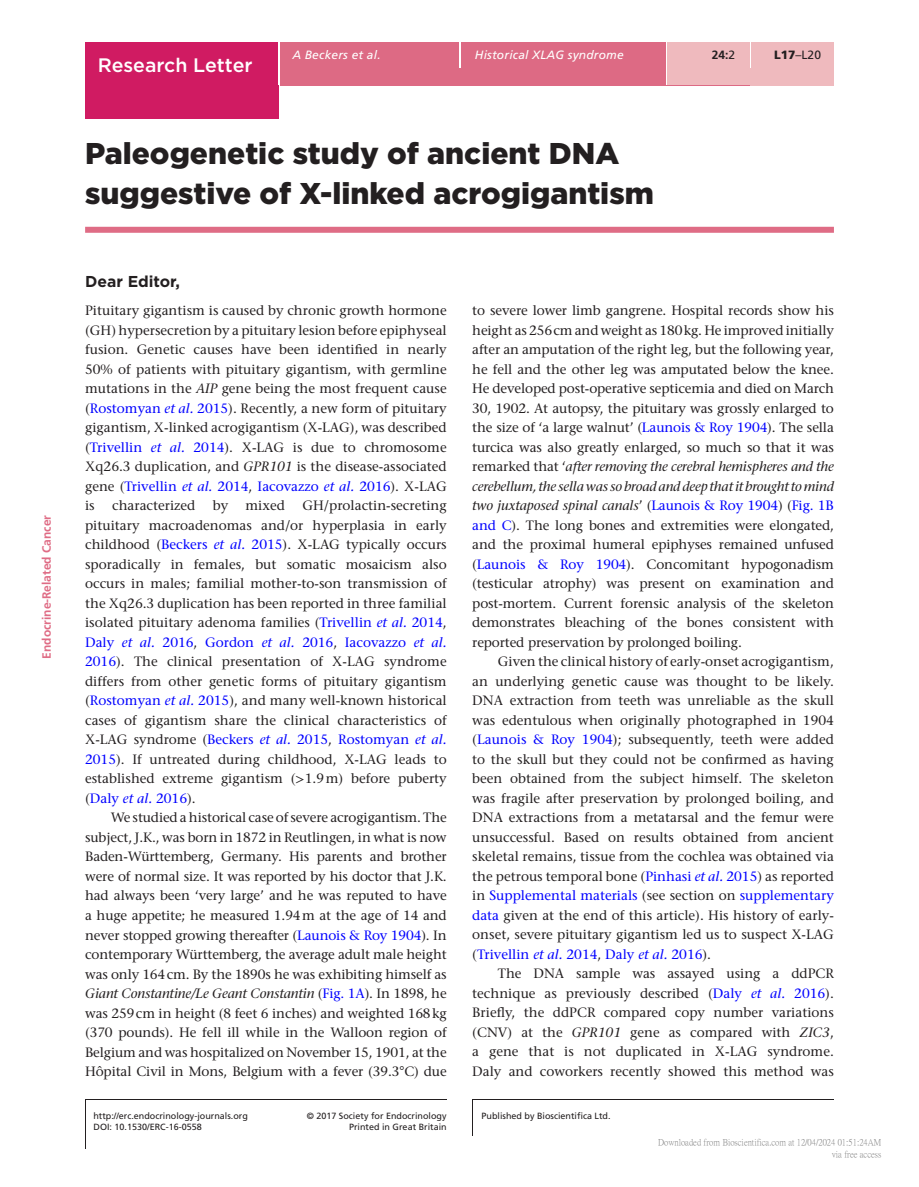
<style>
.page{position:relative;width:919px;height:1187px;background:#fff}
.page>*{position:absolute;margin:0;border:0;box-sizing:border-box;transform-origin:0 0}
.t1{font:900 30px/39px "Gotham";color:#231f20}
.t2{font:500 19.5px "Gotham";color:#fff}
.t3{font:700 15.75px "Gotham";color:#231f20}
.t4{font:500 13.5px/19.5px "Stone Serif Std";color:#231f20;text-align:justify}
.t5{font:italic 12px "Frutiger LT Std";letter-spacing:.015em;color:#fff}
.t6{font:700 12px "Frutiger LT Std";color:#df6c85}
.t7{font:12px "Frutiger LT Std";color:#231f20}
.t8{font:700 12px "Frutiger LT Std";color:#231f20}
.t9{font:9px/11.4px "Frutiger LT Std";color:#231f20;text-align:right}
.t10{font:9px/12px "P Ming Li U";color:rgb(0 0 0/.5);text-align:right}
.s1{font-weight:400}
.s2{font-weight:900}
.s3{font-style:italic}
.s4{color:#00f}
.s5{font-style:italic;color:#00f}
.s6{font-family:"STIX General";font-weight:400}
</style>
<div class="page">
<div style="left:85px;top:43px;width:194px;height:76px;background:#d01b62"></div>
<div style="left:280px;top:51px;width:553px;height:34px;background:#dd6a84"></div>
<div style="left:280px;top:43px;width:179px;height:8px;background:#dd6a84"></div>
<hr style="left:459px;top:43px;width:2px;height:25px;background:#fff">
<div style="left:461px;top:43px;width:204px;height:42px;background:#dd6a84"></div>
<hr style="left:665px;top:43px;width:2px;height:42px;background:#fff">
<div style="left:667px;top:43px;width:82px;height:42px;background:#efbabe"></div>
<div style="left:749px;top:68px;width:84px;height:17px;background:#efbabe"></div>
<hr style="left:749px;top:43px;width:2px;height:25px;background:#fff">
<div style="left:751px;top:43px;width:82px;height:25px;background:#efbabe"></div>
<hr style="left:85px;top:1099px;width:1px;height:49px;background:#231f20">
<hr style="left:472px;top:1099px;width:1px;height:36px;background:#231f20">
<hr style="left:85px;top:1099px;width:361px;height:1px;background:#231f20">
<hr style="left:472px;top:1099px;width:361px;height:1px;background:#231f20">
<div style="left:85px;top:227px;width:748px;height:6px;background:#df6c85"></div>
<p class="t6" style="left:40px;top:658px;width:145px;rotate:-90deg">Endocrine-Related Cancer</p>
<h2 class="t2" style="left:98px;top:53px;width:156px">Research Letter</h2>
<p class="t5" style="left:292px;top:48px;width:90px">A Beckers et al.</p>
<p class="t5" style="left:475px;top:48px;width:150px">Historical XLAG syndrome</p>
<h1 class="t1" style="left:85px;top:134px;width:570px">Paleogenetic study of ancient DNA suggestive of X-linked acrogigantism</h1>
<p class="t8" style="left:711px;top:48px;width:25px">24:<span class="s1">2</span></p>
<p class="t7" style="left:774px;top:48px;width:48px"><span class="s2">L17</span>–L20</p>
<p class="t3" style="left:85px;top:271px;width:96px">Dear Editor,</p>
<p class="t4" style="left:85px;top:301px;width:363px">Pituitary gigantism is caused by chronic growth hormone (GH) hypersecretion by a pituitary lesion before epiphyseal fusion. Genetic causes have been identified in nearly 50% of patients with pituitary gigantism, with germline mutations in the <span class="s3">AIP</span> gene being the most frequent cause (<span class="s4">Rostomyan</span> <span class="s5">et al.</span> <span class="s4">2015</span>). Recently, a new form of pituitary gigantism, X-linked acrogigantism (X-LAG), was described (<span class="s4">Trivellin</span> <span class="s5">et al.</span> <span class="s4">2014</span>). X-LAG is due to chromosome Xq26.3 duplication, and <span class="s3">GPR101</span> is the disease-associated gene (<span class="s4">Trivellin</span> <span class="s5">et al.</span> <span class="s4">2014</span>, <span class="s4">Iacovazzo</span> <span class="s5">et al.</span> <span class="s4">2016</span>). X-LAG is</p>
<p class="t4" style="left:85px;top:496px;width:363px;text-indent:217px">GH/prolactin-secreting pituitary macroadenomas and/or hyperplasia in early childhood (<span class="s4">Beckers</span> <span class="s5">et al.</span> <span class="s4">2015</span>). X-LAG typically occurs sporadically in females, but somatic mosaicism also occurs in males; familial mother-to-son transmission of the Xq26.3 duplication has been reported in three familial isolated pituitary adenoma families (<span class="s4">Trivellin</span> <span class="s5">et al.</span> <span class="s4">2014</span>, <span class="s4">Daly</span> <span class="s5">et al.</span> <span class="s4">2016</span>, <span class="s4">Gordon</span> <span class="s5">et al.</span> <span class="s4">2016</span>, <span class="s4">Iacovazzo</span> <span class="s5">et al.<br></span><span class="s4">2016</span>). The clinical presentation of X-LAG syndrome differs from other genetic forms of pituitary gigantism (<span class="s4">Rostomyan</span> <span class="s5">et al.</span> <span class="s4">2015</span>), and many well-known historical cases of gigantism share the clinical characteristics of X-LAG syndrome (<span class="s4">Beckers</span> <span class="s5">et al.</span> <span class="s4">2015</span>, <span class="s4">Rostomyan</span> <span class="s5">et al.<br></span><span class="s4">2015</span>). If untreated during childhood, X-LAG leads to established extreme gigantism (<span class="s6">&gt;</span>1.9m) before puberty (<span class="s4">Daly</span> <span class="s5">et al.</span> <span class="s4">2016</span>).</p>
<p class="t4" style="left:85px;top:808px;width:363px;text-indent:26px">We studied a historical case of severe acrogigantism. The subject, J.K., was born in 1872 in Reutlingen, in what is now Baden-Württemberg, Germany. His parents and brother were of normal size. It was reported by his doctor that J.K. had always been ‘very large’ and he was reputed to have a huge appetite; he measured 1.94m at the age of 14 and never stopped growing thereafter (<span class="s4">Launois &amp; Roy 1904</span>). In contemporary Württemberg, the average adult male height was only 164cm. By the 1890s he was exhibiting himself as <span class="s3">Giant Constantine/Le Geant Constantin</span> (<span class="s4">Fig. 1A</span>). In 1898, he was 259cm in height (8 feet 6 inches) and weighted 168kg (370 pounds). He fell ill while in the Walloon region of Belgium and was hospitalized on November 15, 1901, at the Hôpital Civil in Mons, Belgium with a fever (39.3°C) due</p>
<p class="t4" style="left:112px;top:496px;width:85px">characterized</p>
<p class="t4" style="left:213px;top:496px;width:17px">by</p>
<p class="t4" style="left:245px;top:496px;width:41px">mixed</p>
<p class="t4" style="left:472px;top:301px;width:363px">to severe lower limb gangrene. Hospital records show his height as 256cm and weight as 180kg. He improved initially after an amputation of the right leg, but the following year, he fell and the other leg was amputated below the knee.<br>He developed post-operative septicemia and died on March 30, 1902. At autopsy, the pituitary was grossly enlarged to the size of ‘a large walnut’ (<span class="s4">Launois &amp; Roy 1904</span>). The sella turcica was also greatly enlarged, so much so that it was remarked that ‘<span class="s3">after removing the cerebral hemispheres and the cerebellum, the sella was so broad and deep that it brought to mind two juxtaposed spinal canals</span>’ (<span class="s4">Launois &amp; Roy 1904</span>) (<span class="s4">Fig. 1B and C</span>). The long bones and extremities were elongated, and the proximal humeral epiphyses remained unfused (<span class="s4">Launois &amp; Roy 1904</span>). Concomitant hypogonadism (testicular atrophy) was present on examination and post-mortem. Current forensic analysis of the skeleton demonstrates bleaching of the bones consistent with reported preservation by prolonged boiling.</p>
<p class="t4" style="left:472px;top:651px;width:363px;text-indent:26px">Given the clinical history of early-onset acrogigantism, an underlying genetic cause was thought to be likely.<br>DNA extraction from teeth was unreliable as the skull was edentulous when originally photographed in 1904 (<span class="s4">Launois &amp; Roy 1904</span>); subsequently, teeth were added to the skull but they could not be confirmed as having been obtained from the subject himself. The skeleton was fragile after preservation by prolonged boiling, and DNA extractions from a metatarsal and the femur were unsuccessful. Based on results obtained from ancient skeletal remains, tissue from the cochlea was obtained via the petrous temporal bone (<span class="s4">Pinhasi</span> <span class="s5">et al.</span> <span class="s4">2015</span>) as reported in <span class="s4">Supplemental materials</span> (see section on <span class="s4">supplementary data</span> given at the end of this article). His history of early&shy;onset, severe pituitary gigantism led us to suspect X-LAG (<span class="s4">Trivellin</span> <span class="s5">et al.</span> <span class="s4">2014</span>, <span class="s4">Daly</span> <span class="s5">et al.</span> <span class="s4">2016</span>).</p>
<p class="t4" style="left:472px;top:963px;width:363px;text-indent:26px">The DNA sample was assayed using a ddPCR technique as previously described (<span class="s4">Daly</span> <span class="s5">et al.</span> <span class="s4">2016</span>).<br>Briefly, the ddPCR compared copy number variations (CNV) at the <span class="s3">GPR101</span> gene as compared with <span class="s3">ZIC3</span>, a gene that is not duplicated in X-LAG syndrome.<br>Daly and coworkers recently showed this method was</p>
<p class="t9" style="left:93px;top:1109px;width:156px">http://erc.endocrinology-journals.org</p>
<p class="t9" style="left:307px;top:1109px;width:141px">© 2017 Society for Endocrinology<br>Printed in Great Britain</p>
<p class="t9" style="left:481px;top:1110px;width:131px">Published by Bioscientifica Ltd.</p>
<p class="t9" style="left:94px;top:1121px;width:110px">DOI: 10.1530/ERC-16-0558</p>
<p class="t10" style="left:658px;top:1136px;width:225px">Downloaded from Bioscientifica.com at 12/04/2024 01:51:24AM via free access</p>
</div>
